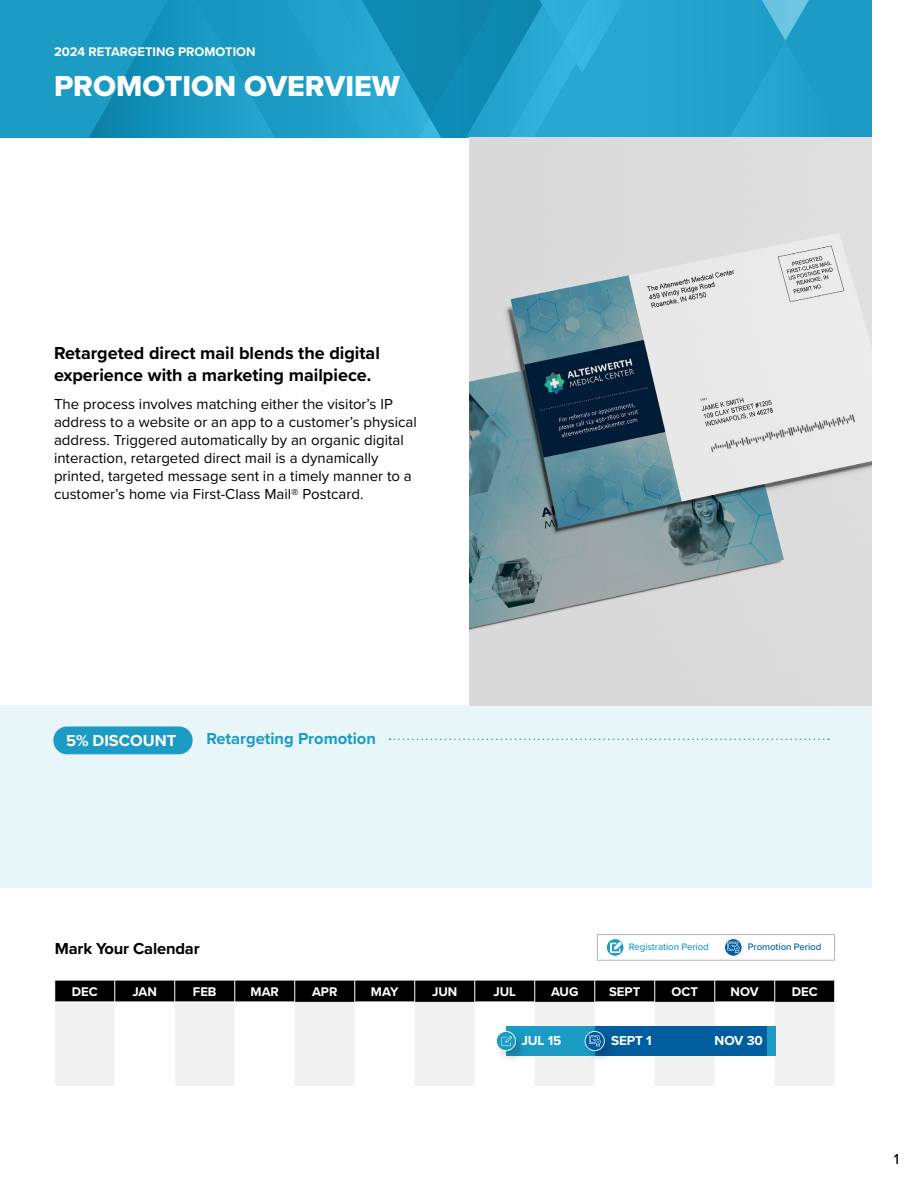
<style>
.page{position:relative;width:918px;height:1188px;background:#fff}
.page>*{position:absolute;margin:0;border:0;box-sizing:border-box;transform-origin:0 0}
.t1{font:30px "Proxima Nova Extrabld";color:#fff}
.t2{font:700 18px/21.6px "Proxima Nova";color:#000}
.t3{font:700 16.5px "Proxima Nova";color:#1c9cc5}
.t4{font:700 16.5px "Proxima Nova";letter-spacing:-.01em;color:#000}
.t5{font:700 16.5px "Proxima Nova";color:#fff}
.t6{font:15px/18px "Proxima Nova";color:#000}
.t7{font:500 15px "Proxima Nova";color:#000}
.t8{font:700 13.5px "Proxima Nova";letter-spacing:-.01em;color:#fff}
.t9{font:700 13.05px "Proxima Nova";color:#fff}
.t10{font:700 12.9px "Proxima Nova";color:#fff}
.t11{font:500 9.75px "Proxima Nova";letter-spacing:-.01em;color:#1c9cc5}
.t12{font:500 9.75px "Proxima Nova";letter-spacing:-.01em;color:#005f9f}
</style>
<div class="page">
<div style="left:0;top:0;width:872px;height:138px;background:#1c9cc5"></div>
<img style="left:778px;top:137px;width:19px;height:1px">
<img style="left:759px;top:74px;width:19px;height:64px">
<img style="left:797px;top:137px;width:18px;height:1px">
<img style="left:748px;top:106px;width:11px;height:32px">
<img style="left:815px;top:137px;width:19px;height:1px">
<img style="left:767px;top:0;width:42px;height:38px">
<img style="left:550px;top:81px;width:10px;height:11px">
<img style="left:531px;top:81px;width:19px;height:57px">
<img style="left:512px;top:106px;width:19px;height:32px">
<img style="left:616px;top:0;width:132px;height:138px">
<img style="left:748px;top:0;width:19px;height:106px">
<img style="left:598px;top:74px;width:18px;height:64px">
<img style="left:766px;top:8px;width:19px;height:66px">
<img style="left:579px;top:74px;width:19px;height:64px">
<img style="left:560px;top:64px;width:19px;height:74px">
<img style="left:541px;top:92px;width:19px;height:46px">
<svg style="left:534px;top:125px;width:7px;height:13px"></svg>
<img style="left:564px;top:41px;width:12px;height:23px">
<img style="left:576px;top:0;width:49px;height:74px">
<img style="left:527px;top:41px;width:37px;height:40px">
<img style="left:509px;top:53px;width:18px;height:84px">
<img style="left:490px;top:137px;width:19px;height:1px">
<img style="left:472px;top:137px;width:18px;height:1px">
<img style="left:527px;top:81px;width:14px;height:25px">
<img style="left:505px;top:0;width:37px;height:53px">
<img style="left:505px;top:52px;width:10px;height:18px">
<img style="left:411px;top:101px;width:37px;height:37px">
<div style="left:372px;top:0;width:126px;height:31px;background:#0e87ae"></div>
<div style="left:392px;top:31px;width:88px;height:35px;background:#0e87ae"></div>
<div style="left:411px;top:65px;width:49px;height:36px;background:#0e88af"></div>
<img style="left:418px;top:100px;width:23px;height:38px">
<div style="left:542px;top:0;width:46px;height:41px;background:#2fafd8"></div>
<svg style="left:540px;top:0;width:5px;height:5px"></svg>
<svg style="left:89px;top:11px;width:184px;height:127px"></svg>
<img style="left:255px;top:11px;width:18px;height:123px">
<img style="left:223px;top:48px;width:32px;height:38px">
<img style="left:245px;top:85px;width:10px;height:18px">
<img style="left:355px;top:76px;width:1px;height:44px">
<img style="left:356px;top:76px;width:18px;height:62px">
<img style="left:374px;top:104px;width:18px;height:34px">
<img style="left:392px;top:133px;width:9px;height:5px">
<img style="left:355px;top:61px;width:12px;height:15px">
<img style="left:368px;top:61px;width:16px;height:43px">
<img style="left:384px;top:94px;width:17px;height:39px">
<img style="left:401px;top:110px;width:16px;height:28px">
<img style="left:355px;top:0;width:17px;height:61px">
<img style="left:372px;top:18px;width:20px;height:76px">
<img style="left:391px;top:51px;width:20px;height:76px">
<div style="left:0;top:706px;width:872px;height:182px;background:#e8f5f9"></div>
<img style="left:470px;top:138px;width:402px;height:568px">
<div style="left:53px;top:726px;width:140px;height:28px;background:#1c9cc5;border-radius:14px"></div>
<svg style="left:390px;top:739px;width:439px;height:1px"></svg>
<svg style="left:55px;top:1002px;width:780px;height:84px;fill:#f1f1f2"></svg>
<svg style="left:54px;top:980px;width:781px;height:22px;background:#101010"></svg>
<hr style="left:115px;top:1002px;width:60px;height:1px;background:#fff">
<hr style="left:175px;top:1002px;width:60px;height:1px;background:#fff">
<hr style="left:235px;top:1002px;width:60px;height:1px;background:#fff">
<hr style="left:355px;top:1002px;width:60px;height:1px;background:#fff">
<hr style="left:475px;top:1002px;width:60px;height:1px;background:#fff">
<hr style="left:595px;top:1002px;width:60px;height:1px;background:#fff">
<hr style="left:715px;top:1002px;width:60px;height:1px;background:#fff">
<hr style="left:174px;top:1002px;width:1px;height:84px;background:#fff">
<hr style="left:234px;top:1002px;width:1px;height:84px;background:#fff">
<hr style="left:55px;top:1002px;width:60px;height:1px;background:#fff">
<hr style="left:114px;top:1002px;width:1px;height:84px;background:#fff">
<div style="left:506px;top:1027px;width:269px;height:29px;background:#1c9cc4"></div>
<div style="left:595px;top:1027px;width:172px;height:29px;background:#005e9e"></div>
<div style="left:493px;top:1028px;width:36px;height:36px;background:#000;opacity:.2"></div>
<svg style="left:496px;top:1031px;width:20px;height:20px"></svg>
<div style="left:582px;top:1028px;width:36px;height:36px;background:#000;opacity:.2"></div>
<svg style="left:585px;top:1031px;width:20px;height:20px"></svg>
<div style="left:597px;top:934px;width:238px;height:27px;border:1px solid #b1b4b6"></div>
<svg style="left:606px;top:939px;width:18px;height:17px"></svg>
<div style="left:606px;top:938px;width:18px;height:18px;border:1px solid #fff;border-radius:50%"></div>
<svg style="left:610px;top:942px;width:12px;height:11px"></svg>
<svg style="left:725px;top:939px;width:17px;height:17px"></svg>
<div style="left:724px;top:938px;width:18px;height:18px;border:1px solid #fff;border-radius:50%"></div>
<svg style="left:727px;top:942px;width:12px;height:11px"></svg>
<p class="t10" style="left:54px;top:42px;width:203px">2024 RETARGETING PROMOTION</p>
<h1 class="t1" style="left:54px;top:63px;width:347px">PROMOTION OVERVIEW</h1>
<p class="t2" style="left:54px;top:342px;width:327px">Retargeted direct mail blends the digital experience with a marketing mailpiece.</p>
<p class="t6" style="left:54px;top:394px;width:364px">The process involves matching either the visitor’s IP address to a website or an app to a customer’s physical address. Triggered automatically by an organic digital interaction, retargeted direct mail is a dynamically printed, targeted message sent in a timely manner to a customer’s home via First-Class Mail® Postcard.</p>
<p class="t5" style="left:66px;top:728px;width:112px">5% DISCOUNT</p>
<p class="t3" style="left:206px;top:726px;width:171px">Retargeting Promotion</p>
<p class="t4" style="left:55px;top:936px;width:146px">Mark Your Calendar</p>
<p class="t9" style="left:72px;top:982px;width:27px">DEC</p>
<p class="t9" style="left:133px;top:982px;width:26px">JAN</p>
<p class="t9" style="left:193px;top:982px;width:25px">FEB</p>
<p class="t9" style="left:251px;top:982px;width:30px">MAR</p>
<p class="t9" style="left:312px;top:982px;width:27px">APR</p>
<p class="t9" style="left:371px;top:982px;width:29px">MAY</p>
<p class="t9" style="left:432px;top:982px;width:27px">JUN</p>
<p class="t9" style="left:493px;top:982px;width:24px">JUL</p>
<p class="t9" style="left:551px;top:982px;width:29px">AUG</p>
<p class="t9" style="left:609px;top:982px;width:33px">SEPT</p>
<p class="t9" style="left:671px;top:982px;width:28px">OCT</p>
<p class="t9" style="left:731px;top:982px;width:30px">NOV</p>
<p class="t9" style="left:792px;top:982px;width:27px">DEC</p>
<p class="t8" style="left:521px;top:1030px;width:41px">JUL 15</p>
<p class="t8" style="left:611px;top:1030px;width:42px">SEPT 1</p>
<p class="t8" style="left:715px;top:1030px;width:50px">NOV 30</p>
<p class="t11" style="left:629px;top:940px;width:82px">Registration Period</p>
<p class="t12" style="left:748px;top:940px;width:75px">Promotion Period</p>
<p class="t7" style="left:894px;top:1148px;width:7px">1</p>
</div>
